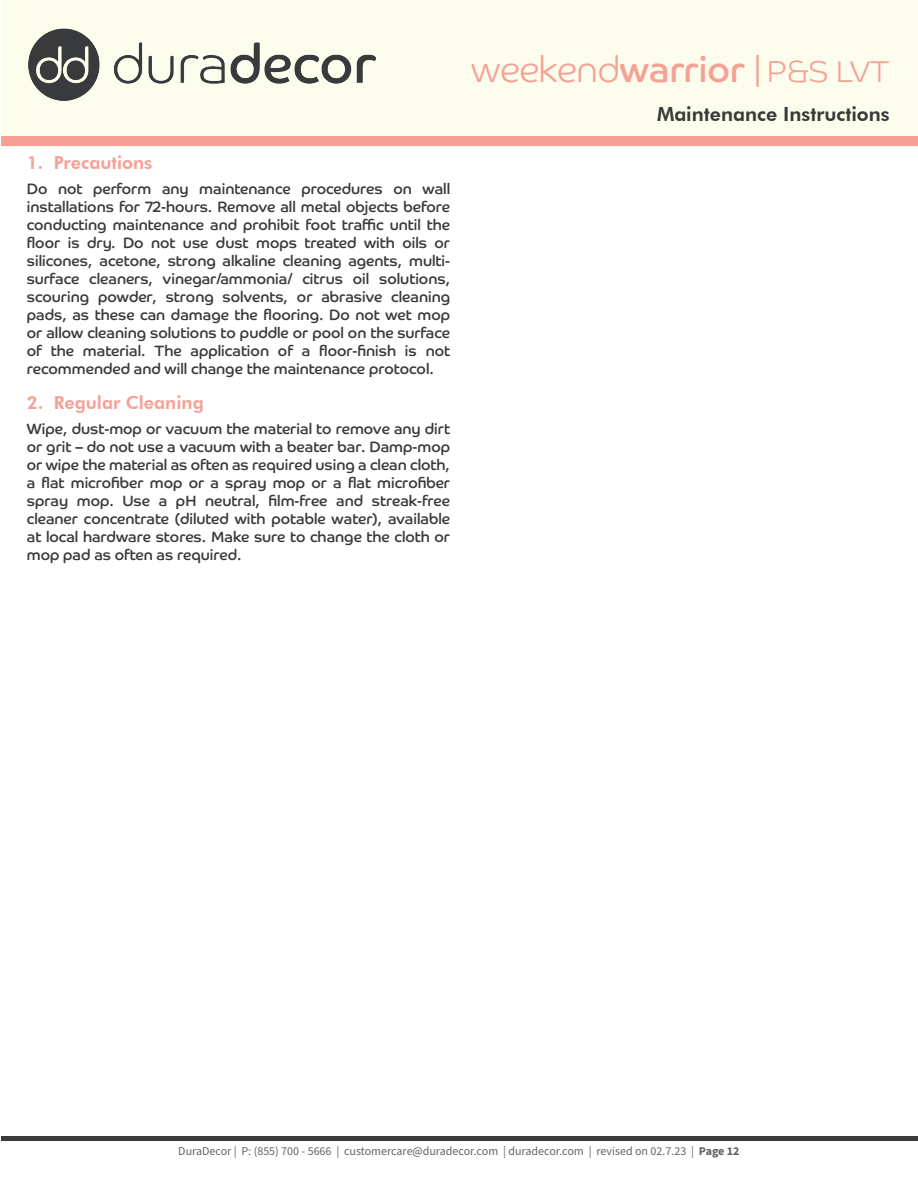
<style>
.page{position:relative;width:918px;height:1188px;background:#fff}
.page>*{position:absolute;margin:0;border:0;box-sizing:border-box;transform-origin:0 0}
.t1{font:300 36.15px "Co Headline";color:#f6a196}
.Page_Header{font:800 19.5px "Futura BT";color:#393a3b}
.t2{font:800 18px "Futura BT";color:#f6a196}
.t3{font:15px/18px "Co Headline";color:#393a3b;text-align:justify}
.t4{font:12px "Source Sans Pro";color:#63656a}
.s1{font-weight:400}
.s2{font-size:30.15px}
.s3{font-weight:700}
</style>
<div class="page">
<div style="left:1px;top:0;width:917px;height:146px;background:#fdfded"></div>
<hr style="left:1px;top:1136px;width:917px;height:4px;background:#393a3b">
<img style="left:29px;top:29px;width:346px;height:72px">
<div style="left:1px;top:136px;width:917px;height:10px;background:#f6a196"></div>
<h1 class="t1" style="left:472px;top:35px;width:420px">weekend<span class="s1">warrior</span> | <span class="s2">P&amp;S LVT</span></h1>
<p class="t2" style="left:27px;top:152px;width:127px">1. Precautions</p>
<p class="t3" style="left:27px;top:180px;width:425px">Do not perform any maintenance procedures on wall installations for 72-hours. Remove all metal objects before conducting maintenance and prohibit foot traffic until the floor is dry. Do not use dust mops treated with oils or silicones, acetone, strong alkaline cleaning agents, multi&shy;surface cleaners, vinegar/ammonia/ citrus oil solutions, scouring powder, strong solvents, or abrasive cleaning pads, as these can damage the flooring. Do not wet mop or allow cleaning solutions to puddle or pool on the surface of the material. The application of a floor-finish is not recommended and will change the maintenance protocol.</p>
<p class="t2" style="left:27px;top:392px;width:178px">2. Regular Cleaning</p>
<p class="t3" style="left:27px;top:420px;width:425px">Wipe, dust-mop or vacuum the material to remove any dirt or grit – do not use a vacuum with a beater bar. Damp-mop or wipe the material as often as required using a clean cloth, a flat microfiber mop or a spray mop or a flat microfiber spray mop. Use a pH neutral, film-free and streak-free cleaner concentrate (diluted with potable water), available at local hardware stores. Make sure to change the cloth or mop pad as often as required.</p>
<p class="Page_Header" style="left:657px;top:102px;width:234px">Maintenance Instructions</p>
<p class="t4" style="left:178px;top:1143px;width:563px">DuraDecor | P: (855) 700 - 5666 | customercare@duradecor.com | duradecor.com | revised on 02.7.23 | <span class="s3">Page 12</span></p>
</div>
